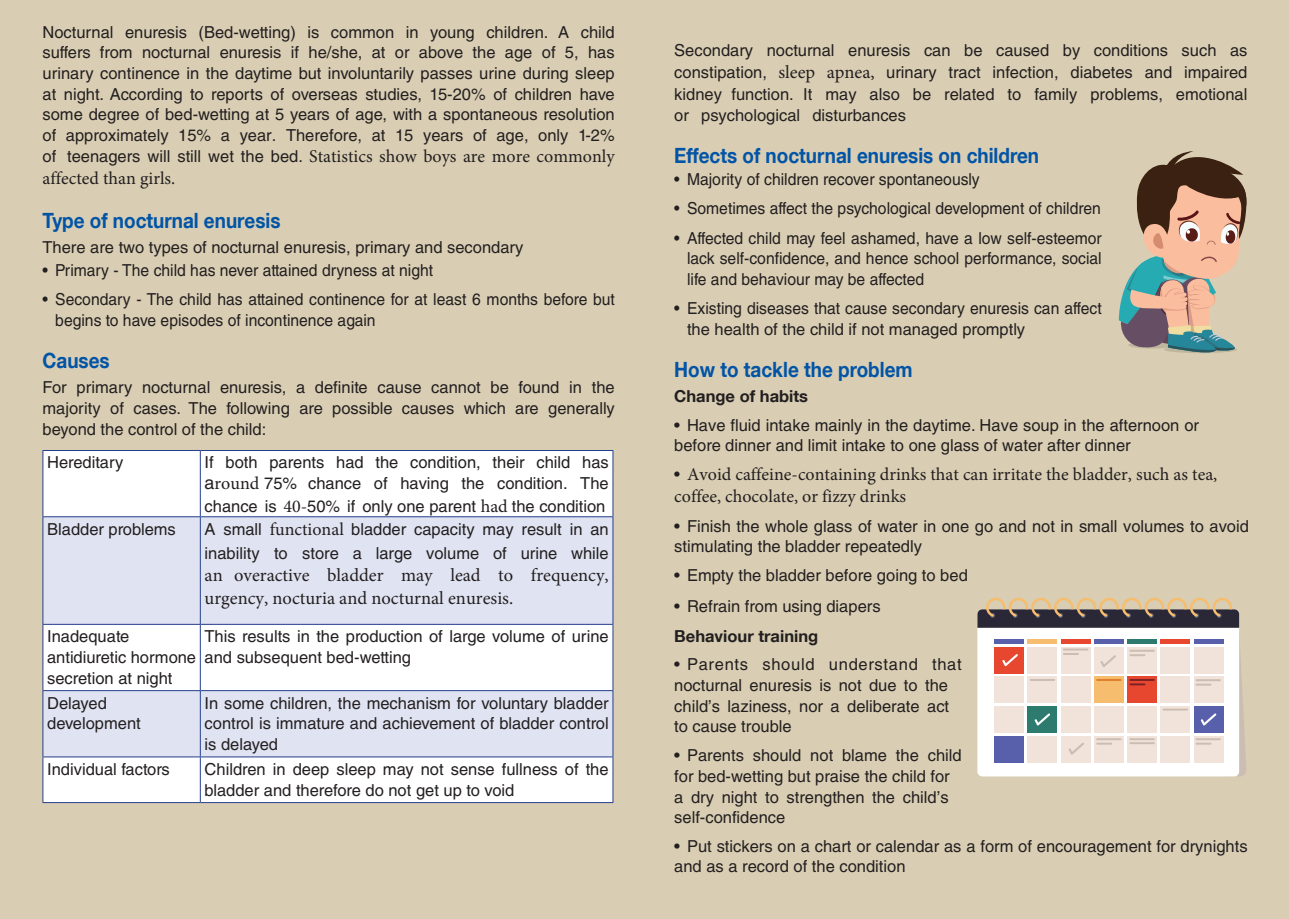
<style>
.page{position:relative;width:1289px;height:919px;background:#fff}
.page>*{position:absolute;margin:0;border:0;box-sizing:border-box;transform-origin:0 0}
.t1{font:700 21px "Helvetica Neue LT Com";color:#0154a6;scale:.9 1}
.t2{font:18.45px/23.1px "Minion Pro";color:#231f20}
.t3{font:18px/22.5px "Minion Pro";color:#231f20}
.t4{font:16.5px/20.5px "Helvetica LT Std";color:#231f20}
.t5{font:16.5px/20.7px "Helvetica LT Std";color:#231f20;scale:.95 1}
.t6{font:700 16.5px "Helvetica Neue LT Com";color:#231f20}
.s1{font-family:"Helvetica LT Std";font-size:16.5px}
.s2{font-size:18px}
.s3{font-family:"Minion Pro";font-size:18px}
.s4{font-family:"Minion Pro";font-size:18.45px}
</style>
<div class="page">
<div style="left:0;top:0;width:1288px;height:918px;background:#d9ceb3"></div>
<div style="left:44px;top:451px;width:568px;height:351px;background:#fff"></div>
<svg style="left:44px;top:517px;width:568px;height:239px;background:#e8eaf5"></svg>
<hr style="left:43px;top:450px;width:157px;height:1px;background:#253f8e">
<hr style="left:43px;top:451px;width:1px;height:65px;background:#253f8e">
<hr style="left:200px;top:450px;width:413px;height:1px;background:#253f8e">
<hr style="left:200px;top:451px;width:1px;height:65px;background:#253f8e">
<hr style="left:612px;top:451px;width:1px;height:65px;background:#253f8e">
<hr style="left:43px;top:516px;width:157px;height:1px;background:#253f8e">
<hr style="left:43px;top:517px;width:1px;height:107px;background:#253f8e">
<hr style="left:200px;top:516px;width:413px;height:1px;background:#253f8e">
<hr style="left:200px;top:517px;width:1px;height:107px;background:#253f8e">
<hr style="left:612px;top:517px;width:1px;height:107px;background:#253f8e">
<hr style="left:43px;top:624px;width:157px;height:1px;background:#253f8e">
<hr style="left:43px;top:624px;width:1px;height:66px;background:#253f8e">
<hr style="left:200px;top:624px;width:413px;height:1px;background:#253f8e">
<hr style="left:200px;top:624px;width:1px;height:66px;background:#253f8e">
<hr style="left:612px;top:624px;width:1px;height:66px;background:#253f8e">
<hr style="left:43px;top:690px;width:157px;height:1px;background:#253f8e">
<hr style="left:43px;top:691px;width:1px;height:65px;background:#253f8e">
<hr style="left:200px;top:690px;width:413px;height:1px;background:#253f8e">
<hr style="left:200px;top:691px;width:1px;height:65px;background:#253f8e">
<hr style="left:612px;top:691px;width:1px;height:65px;background:#253f8e">
<hr style="left:43px;top:756px;width:157px;height:1px;background:#253f8e">
<hr style="left:43px;top:757px;width:1px;height:45px;background:#253f8e">
<hr style="left:200px;top:756px;width:413px;height:1px;background:#253f8e">
<hr style="left:200px;top:757px;width:1px;height:45px;background:#253f8e">
<hr style="left:612px;top:757px;width:1px;height:45px;background:#253f8e">
<hr style="left:43px;top:802px;width:157px;height:1px;background:#253f8e">
<hr style="left:200px;top:802px;width:413px;height:1px;background:#253f8e">
<svg style="left:977px;top:597px;width:269px;height:179px;background:#d5c8c3"></svg>
<svg style="left:1118px;top:151px;width:128px;height:202px"></svg>
<p class="t4" style="left:43px;top:22px;width:573px;text-align:justify">Nocturnal enuresis (Bed-wetting) is common in young children. A child suffers from nocturnal enuresis if he/she, at or above the age of 5, has urinary continence in the daytime but involuntarily passes urine during sleep at night. According to reports of overseas studies, 15-20% of children have some degree of bed-wetting at 5 years of age, with a spontaneous resolution of approximately 15% a year. Therefore, at 15 years of age, only 1-2%</p>
<p class="t3" style="left:43px;top:145px;width:573px"><span class="s1">of teenagers will still wet the bed.</span> Statistics show boys are more commonly affected than girls.</p>
<p class="t1" style="left:43px;top:207px;width:266px">Type of nocturnal enuresis</p>
<p class="t4" style="left:43px;top:237px;width:482px">There are two types of nocturnal enuresis, primary and secondary</p>
<p class="t5" style="left:43px;top:260px;width:413px">• Primary - The child has never attained dryness at night</p>
<p class="t5" style="left:55px;top:289px;width:590px;text-indent:-13px">• Secondary - The child has attained continence for at least 6 months before but begins to have episodes of incontinence again</p>
<p class="t1" style="left:43px;top:347px;width:76px">Causes</p>
<p class="t4" style="left:43px;top:377px;width:573px;text-align:justify">For primary nocturnal enuresis, a definite cause cannot be found in the majority of cases. The following are possible causes which are generally beyond the control of the child:</p>
<p class="t4" style="left:47px;top:452px;width:78px">Hereditary</p>
<p class="t4" style="left:204px;top:452px;width:405px;line-height:21px">If both parents had the condition, their child has <span class="s2">a</span><span class="s3">round</span> 75% chance of having the condition. The</p>
<p class="t4" style="left:204px;top:496px;width:402px">chance is <span class="s3">40-</span>50% if only one parent <span class="s3">had</span> the condition</p>
<p class="t4" style="left:47px;top:518px;width:130px">Bladder problems</p>
<p class="t4" style="left:204px;top:517px;width:405px;line-height:23.7px">A small <span class="s3">functional</span> bladder capacity may result in an inability to store a large volume of urine while</p>
<p class="t2" style="left:204px;top:563px;width:405px">an overactive bladder may lead to frequency, urgency, nocturia and nocturnal enuresis.</p>
<p class="t4" style="left:47px;top:626px;width:150px">Inadequate antidiuretic hormone secretion at night</p>
<p class="t4" style="left:204px;top:626px;width:405px">This results in the production of large volume of urine and subsequent bed-wetting</p>
<p class="t4" style="left:47px;top:692px;width:95px">Delayed development</p>
<p class="t4" style="left:204px;top:692px;width:405px;text-align:justify">In some children, the mechanism for voluntary bladder control is immature and achievement of bladder control is delayed</p>
<p class="t4" style="left:47px;top:758px;width:124px">Individual factors</p>
<p class="t4" style="left:204px;top:758px;width:405px">Children in deep sleep may not sense fullness of the bladder and therefore do not get up to void</p>
<p class="t4" style="left:674px;top:39px;width:574px;line-height:21.9px;text-align:justify">Secondary nocturnal enuresis can be caused by conditions such as constipation, <span class="s4">sleep apnea,</span> urinary tract infection, diabetes and impaired kidney function. It may also be related to family problems, emotional</p>
<p class="t4" style="left:674px;top:104px;width:233px">or psychological disturbances</p>
<p class="t1" style="left:674px;top:142px;width:407px">Effects of nocturnal enuresis on children</p>
<p class="t5" style="left:674px;top:169px;width:323px">• Majority of children recover spontaneously</p>
<p class="t5" style="left:674px;top:198px;width:450px">• Sometimes affect the psychological development of children</p>
<p class="t5" style="left:687px;top:227px;width:438px;text-align:justify;text-indent:-13px">• Affected child may feel ashamed, have a low self-esteemor lack self-confidence, and hence school performance, social life and behaviour may be affected</p>
<p class="t5" style="left:687px;top:298px;width:438px;text-indent:-13px">• Existing diseases that cause secondary enuresis can affect the health of the child if not managed promptly</p>
<p class="t1" style="left:674px;top:356px;width:266px">How to tackle the problem</p>
<p class="t6" style="left:674px;top:386px;width:135px">Change of habits</p>
<p class="t4" style="left:674px;top:415px;width:526px;line-height:19.8px">• Have fluid intake mainly in the daytime. Have soup in the afternoon or before dinner and limit intake to one glass of water after dinner</p>
<p class="t3" style="left:674px;top:463px;width:544px;line-height:21.6px"><span class="s1">•</span> Avoid caffeine-containing drinks that can irritate the bladder, such as tea, coffee, chocolate, or fizzy drinks</p>
<p class="t4" style="left:674px;top:516px;width:576px;line-height:19.8px">• Finish the whole glass of water in one go and not in small volumes to avoid stimulating the bladder repeatedly</p>
<p class="t4" style="left:674px;top:565px;width:295px">• Empty the bladder before going to bed</p>
<p class="t4" style="left:674px;top:596px;width:208px">• Refrain from using diapers</p>
<p class="t6" style="left:674px;top:625px;width:145px">Behaviour training</p>
<p class="t4" style="left:674px;top:654px;width:289px">• Parents should understand that nocturnal enuresis is not due to the child’s laziness, nor a deliberate act to cause trouble</p>
<p class="t4" style="left:674px;top:745px;width:289px">• Parents should not blame the child for bed-wetting but praise the child for a dry night to strengthen the child’s self-confidence</p>
<p class="t4" style="left:674px;top:836px;width:575px;line-height:19.8px">• Put stickers on a chart or calendar as a form of encouragement for drynights and as a record of the condition</p>
</div>
